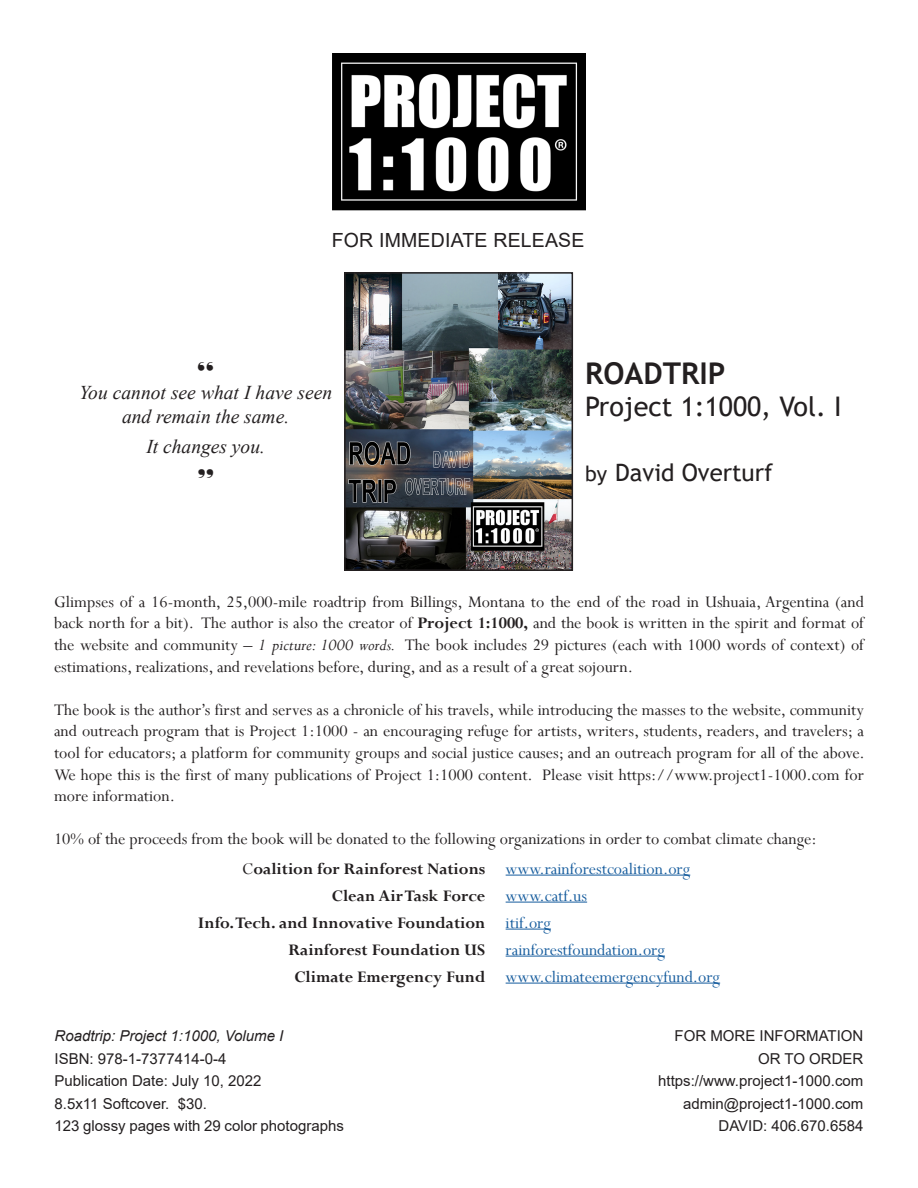
<style>
.page{position:relative;width:918px;height:1188px;background:#fff}
.page>*{position:absolute;margin:0;border:0;box-sizing:border-box;transform-origin:0 0}
.t1{font:700 30px "Trebuchet MS";color:#231f20}
.t2{font:27px "Trebuchet MS";color:#231f20}
.t3{font:24px "Trebuchet MS";color:#231f20}
.t4{font:italic 19.5px/23.4px "Times New Roman";color:#231f20;text-align:center}
.t5{font:19.5px "Arial";letter-spacing:.01em;color:#231f20}
.t6{font:18px/21.6px "Perpetua";color:#231f20;text-align:justify}
.t7{font:700 18px "Perpetua";color:#231f20}
.t8{font:18px "Perpetua";color:#175d9e}
.t9{font:15px "Arial";color:#231f20}
.t10{font:italic 15px "Arial";color:#231f20}
.s1{font-size:21px}
.s2{font-weight:700}
.s3{font-style:italic}
.s4{font-weight:400}
</style>
<div class="page">
<img style="left:332px;top:54px;width:254px;height:157px">
<hr style="left:506px;top:875px;width:184px;height:1px;background:#175d9e">
<hr style="left:506px;top:902px;width:81px;height:1px;background:#175d9e">
<hr style="left:506px;top:929px;width:45px;height:1px;background:#175d9e">
<hr style="left:506px;top:956px;width:159px;height:1px;background:#175d9e">
<hr style="left:506px;top:983px;width:214px;height:1px;background:#175d9e">
<img style="left:347px;top:275px;width:223px;height:293px">
<div style="left:344px;top:272px;width:229px;height:299px;border:2px solid #231f20"></div>
<p class="t5" style="left:332px;top:227px;width:254px">FOR IMMEDIATE RELEASE</p>
<p class="t4" style="left:79px;top:381px;width:254px">You cannot see what I have seen and remain the same.</p>
<p class="t4" style="left:146px;top:434px;width:120px">It changes you.</p>
<p class="t1" style="left:585px;top:355px;width:142px">ROADTRIP</p>
<p class="t2" style="left:585px;top:390px;width:258px">Project 1:1000, Vol. I</p>
<p class="t3" style="left:585px;top:458px;width:189px"><span class="s1">by</span> David Overturf</p>
<p class="t6" style="left:54px;top:590px;width:811px">Glimpses of a 16-month, 25,000-mile roadtrip from Billings, Montana to the end of the road in Ushuaia, Argentina (and back north for a bit). The author is also the creator of <span class="s2">Project 1:1000,</span> and the book is written in the spirit and format of the website and community – <span class="s3">1 picture: 1000 words.</span> The book includes 29 pictures (each with 1000 words of context) of estimations, realizations, and revelations before, during, and as a result of a great sojourn.</p>
<p class="t6" style="left:54px;top:698px;width:812px">The book is the author’s first and serves as a chronicle of his travels, while introducing the masses to the website, community and outreach program that is Project 1:1000 - an encouraging refuge for artists, writers, students, readers, and travelers; a tool for educators; a platform for community groups and social justice causes; and an outreach program for all of the above.<br>We hope this is the first of many publications of Project 1:1000 content. Please visit https://www.project1-1000.com for more information.</p>
<p class="t6" style="left:54px;top:828px;width:764px">10% of the proceeds from the book will be donated to the following organizations in order to combat climate change:</p>
<p class="t7" style="left:242px;top:857px;width:245px"><span class="s4">C</span>oalition for Rainforest Nations</p>
<p class="t7" style="left:332px;top:884px;width:155px">Clean Air Task Force</p>
<p class="t7" style="left:198px;top:911px;width:289px">Info. Tech. and Innovative Foundation</p>
<p class="t7" style="left:288px;top:938px;width:198px">Rainforest Foundation US</p>
<p class="t7" style="left:295px;top:965px;width:192px">Climate Emergency Fund</p>
<p class="t8" style="left:506px;top:857px;width:186px">www.rainforestcoalition.org</p>
<p class="t8" style="left:506px;top:884px;width:83px">www.catf.us</p>
<p class="t8" style="left:506px;top:911px;width:47px">itif.org</p>
<p class="t8" style="left:506px;top:938px;width:161px">rainforestfoundation.org</p>
<p class="t8" style="left:506px;top:965px;width:216px">www.climateemergencyfund.org</p>
<p class="t10" style="left:55px;top:1026px;width:230px">Roadtrip: Project 1:1000, Volume I</p>
<p class="t9" style="left:55px;top:1048px;width:173px">ISBN: 978-1-7377414-0-4</p>
<p class="t9" style="left:55px;top:1070px;width:208px">Publication Date: July 10, 2022</p>
<p class="t9" style="left:55px;top:1093px;width:154px">8.5x11 Softcover. $30.</p>
<p class="t9" style="left:55px;top:1115px;width:291px">123 glossy pages with 29 color photographs</p>
<p class="t9" style="left:675px;top:1025px;width:190px">FOR MORE INFORMATION</p>
<p class="t9" style="left:758px;top:1048px;width:107px">OR TO ORDER</p>
<p class="t9" style="left:658px;top:1070px;width:207px">https://www.project1-1000.com</p>
<p class="t9" style="left:683px;top:1093px;width:182px">admin@project1-1000.com</p>
<p class="t9" style="left:719px;top:1115px;width:146px">DAVID: 406.670.6584</p>
</div>
